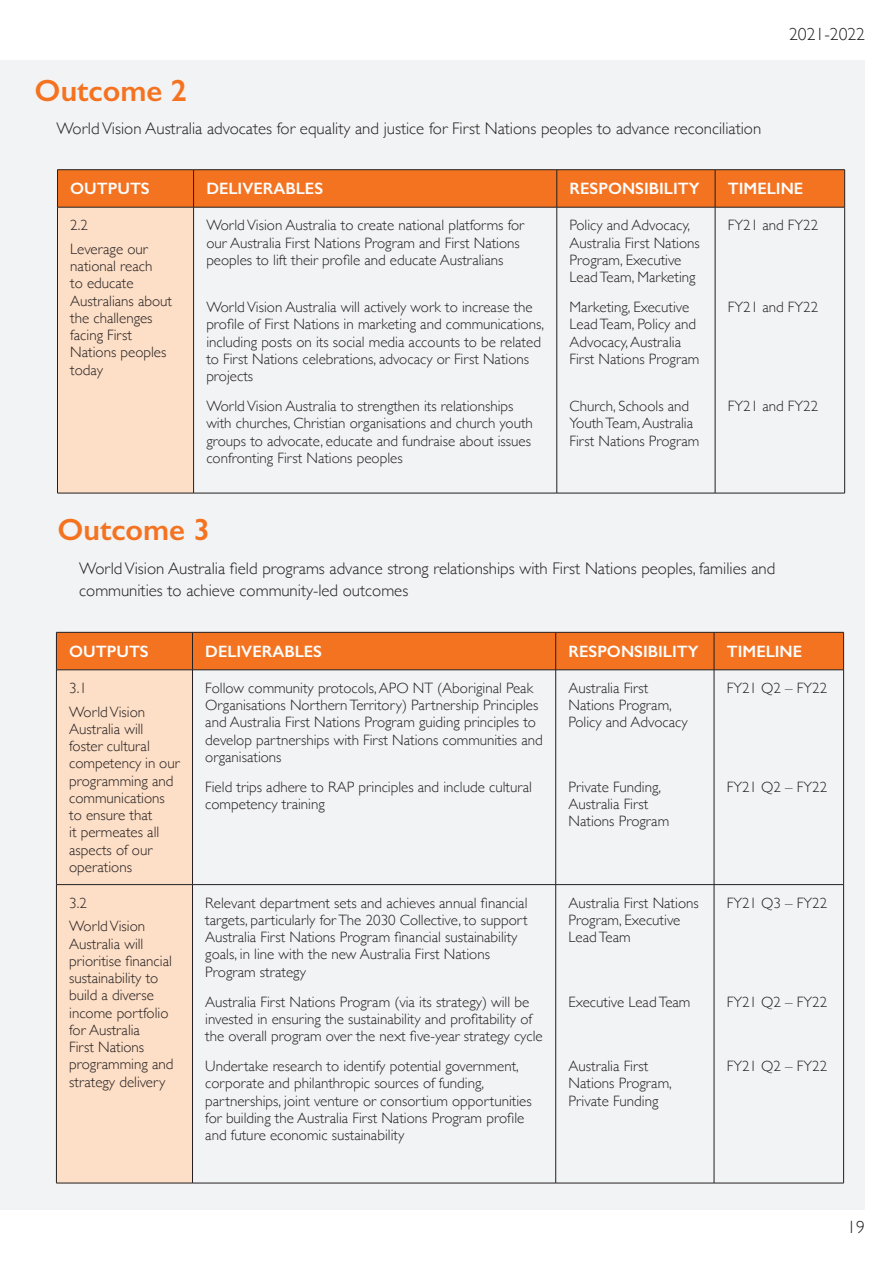
<style>
.page{position:relative;width:893px;height:1263px;background:#fff}
.page>*{position:absolute;margin:0;border:0;box-sizing:border-box;transform-origin:0 0}
.t1{font:600 30.75px "Gill Sans";color:#f47321}
.t2{font:300 17.7px "Gill Sans";color:#231f20}
.t3{font:300 16.8px/22.2px "Gill Sans";color:#231f20}
.t4{font:600 16.5px "Gill Sans";color:#fff}
.t5{font:300 15px/17.2px "Gill Sans";color:#231f20}
</style>
<div class="page">
<div style="left:0;top:61px;width:865px;height:1149px;background:#f2f3f4"></div>
<div style="left:58px;top:170px;width:786px;height:37px;background:#f47321"></div>
<div style="left:57px;top:207px;width:137px;height:286px;background:#fddec6"></div>
<hr style="left:57px;top:169px;width:137px;height:1px;background:#231f20">
<hr style="left:57px;top:170px;width:1px;height:37px;background:#231f20">
<hr style="left:194px;top:169px;width:363px;height:1px;background:#231f20">
<hr style="left:193px;top:170px;width:1px;height:37px;background:#231f20">
<hr style="left:557px;top:169px;width:158px;height:1px;background:#231f20">
<hr style="left:557px;top:170px;width:1px;height:37px;background:#231f20">
<hr style="left:715px;top:169px;width:130px;height:1px;background:#231f20">
<hr style="left:715px;top:170px;width:1px;height:37px;background:#231f20">
<hr style="left:844px;top:170px;width:1px;height:37px;background:#231f20">
<hr style="left:57px;top:207px;width:137px;height:1px;background:#231f20">
<hr style="left:57px;top:207px;width:1px;height:286px;background:#231f20">
<hr style="left:194px;top:207px;width:363px;height:1px;background:#231f20">
<hr style="left:193px;top:207px;width:1px;height:286px;background:#231f20">
<hr style="left:557px;top:207px;width:158px;height:1px;background:#231f20">
<hr style="left:557px;top:207px;width:1px;height:286px;background:#231f20">
<hr style="left:715px;top:207px;width:130px;height:1px;background:#231f20">
<hr style="left:715px;top:207px;width:1px;height:286px;background:#231f20">
<hr style="left:844px;top:207px;width:1px;height:286px;background:#231f20">
<hr style="left:57px;top:493px;width:137px;height:1px;background:#231f20">
<hr style="left:194px;top:493px;width:363px;height:1px;background:#231f20">
<hr style="left:557px;top:493px;width:158px;height:1px;background:#231f20">
<hr style="left:715px;top:493px;width:130px;height:1px;background:#231f20">
<div style="left:57px;top:633px;width:786px;height:36px;background:#f47321"></div>
<div style="left:57px;top:670px;width:135px;height:513px;background:#fddec6"></div>
<hr style="left:56px;top:632px;width:136px;height:1px;background:#231f20">
<hr style="left:56px;top:632px;width:1px;height:38px;background:#231f20">
<hr style="left:192px;top:632px;width:364px;height:1px;background:#231f20">
<hr style="left:192px;top:632px;width:1px;height:38px;background:#231f20">
<hr style="left:556px;top:632px;width:158px;height:1px;background:#231f20">
<hr style="left:555px;top:632px;width:1px;height:38px;background:#231f20">
<hr style="left:714px;top:632px;width:130px;height:1px;background:#231f20">
<hr style="left:714px;top:632px;width:1px;height:38px;background:#231f20">
<hr style="left:843px;top:632px;width:1px;height:38px;background:#231f20">
<hr style="left:56px;top:669px;width:136px;height:1px;background:#231f20">
<hr style="left:56px;top:670px;width:1px;height:214px;background:#231f20">
<hr style="left:192px;top:669px;width:364px;height:1px;background:#231f20">
<hr style="left:192px;top:670px;width:1px;height:214px;background:#231f20">
<hr style="left:556px;top:669px;width:158px;height:1px;background:#231f20">
<hr style="left:555px;top:670px;width:1px;height:214px;background:#231f20">
<hr style="left:714px;top:669px;width:130px;height:1px;background:#231f20">
<hr style="left:714px;top:670px;width:1px;height:214px;background:#231f20">
<hr style="left:843px;top:670px;width:1px;height:214px;background:#231f20">
<hr style="left:56px;top:884px;width:136px;height:1px;background:#231f20">
<hr style="left:56px;top:885px;width:1px;height:298px;background:#231f20">
<hr style="left:192px;top:884px;width:364px;height:1px;background:#231f20">
<hr style="left:192px;top:885px;width:1px;height:298px;background:#231f20">
<hr style="left:556px;top:884px;width:158px;height:1px;background:#231f20">
<hr style="left:555px;top:885px;width:1px;height:298px;background:#231f20">
<hr style="left:714px;top:884px;width:130px;height:1px;background:#231f20">
<hr style="left:714px;top:885px;width:1px;height:298px;background:#231f20">
<hr style="left:843px;top:885px;width:1px;height:298px;background:#231f20">
<hr style="left:56px;top:1183px;width:136px;height:1px;background:#231f20">
<hr style="left:192px;top:1183px;width:364px;height:1px;background:#231f20">
<hr style="left:556px;top:1183px;width:158px;height:1px;background:#231f20">
<hr style="left:714px;top:1183px;width:130px;height:1px;background:#231f20">
<h1 class="t1" style="left:35px;top:72px;width:154px">Outcome 2</h1>
<p class="t3" style="left:56px;top:116px;width:706px">World Vision Australia advocates for equality and justice for First Nations peoples to advance reconciliation</p>
<p class="t2" style="left:789px;top:20px;width:77px">2021-2022</p>
<p class="t4" style="left:70px;top:179px;width:81px">OUTPUTS</p>
<p class="t4" style="left:206px;top:179px;width:118px">DELIVERABLES</p>
<p class="t4" style="left:570px;top:179px;width:132px">RESPONSIBILITY</p>
<p class="t4" style="left:728px;top:179px;width:77px">TIMELINE</p>
<p class="t5" style="left:70px;top:213px;width:79px;line-height:23.7px">2.2<br>Leverage our</p>
<p class="t5" style="left:70px;top:257px;width:103px">national reach<br>to educate<br>Australians about the challenges facing First<br>Nations peoples today</p>
<p class="t5" style="left:728px;top:216px;width:92px">FY21 and FY22</p>
<p class="t5" style="left:206px;top:216px;width:319px">World Vision Australia to create national platforms for our Australia First Nations Program and First Nations peoples to lift their profile and educate Australians</p>
<p class="t5" style="left:206px;top:298px;width:339px">World Vision Australia will actively work to increase the profile of First Nations in marketing and communications, including posts on its social media accounts to be related to First Nations celebrations, advocacy or First Nations projects</p>
<p class="t5" style="left:206px;top:397px;width:328px">World Vision Australia to strengthen its relationships with churches, Christian organisations and church youth groups to advocate, educate and fundraise about issues confronting First Nations peoples</p>
<p class="t5" style="left:570px;top:216px;width:132px">Policy and Advocacy,<br>Australia First Nations<br>Program, Executive<br>Lead Team, Marketing</p>
<p class="t5" style="left:570px;top:298px;width:131px">Marketing, Executive<br>Lead Team, Policy and<br>Advocacy, Australia<br>First Nations Program</p>
<p class="t5" style="left:570px;top:397px;width:131px">Church, Schools and<br>Youth Team, Australia<br>First Nations Program</p>
<p class="t5" style="left:728px;top:298px;width:92px">FY21 and FY22</p>
<p class="t5" style="left:728px;top:397px;width:92px">FY21 and FY22</p>
<h1 class="t1" style="left:57px;top:511px;width:154px">Outcome 3</h1>
<p class="t3" style="left:79px;top:556px;width:698px">World Vision Australia field programs advance strong relationships with First Nations peoples, families and communities to achieve community-led outcomes</p>
<p class="t4" style="left:69px;top:641px;width:81px">OUTPUTS</p>
<p class="t4" style="left:205px;top:641px;width:118px">DELIVERABLES</p>
<p class="t4" style="left:568px;top:641px;width:132px">RESPONSIBILITY</p>
<p class="t4" style="left:727px;top:641px;width:77px">TIMELINE</p>
<p class="t5" style="left:69px;top:675px;width:78px;line-height:23.7px">3.1<br>World Vision</p>
<p class="t5" style="left:69px;top:720px;width:112px">Australia will foster cultural competency in our programming and communications to ensure that<br>it permeates all aspects of our operations</p>
<p class="t5" style="left:205px;top:679px;width:339px">Follow community protocols, APO NT (Aboriginal Peak Organisations Northern Territory) Partnership Principles and Australia First Nations Program guiding principles to develop partnerships with First Nations communities and organisations</p>
<p class="t5" style="left:205px;top:778px;width:328px">Field trips adhere to RAP principles and include cultural competency training</p>
<p class="t5" style="left:727px;top:679px;width:102px">FY21 Q2 – FY22</p>
<p class="t5" style="left:568px;top:679px;width:121px">Australia First<br>Nations Program,<br>Policy and Advocacy</p>
<p class="t5" style="left:727px;top:778px;width:102px">FY21 Q2 – FY22</p>
<p class="t5" style="left:568px;top:778px;width:102px">Private Funding,<br>Australia First<br>Nations Program</p>
<p class="t5" style="left:69px;top:890px;width:78px;line-height:23.7px">3.2<br>World Vision</p>
<p class="t5" style="left:69px;top:934px;width:106px">Australia will prioritise financial sustainability to build a diverse income portfolio for Australia<br>First Nations programming and strategy delivery</p>
<p class="t5" style="left:205px;top:893px;width:324px">Relevant department sets and achieves annual financial targets, particularly for The 2030 Collective, to support Australia First Nations Program financial sustainability goals, in line with the new Australia First Nations Program strategy</p>
<p class="t5" style="left:205px;top:992px;width:339px">Australia First Nations Program (via its strategy) will be invested in ensuring the sustainability and profitability of the overall program over the next five-year strategy cycle</p>
<p class="t5" style="left:205px;top:1057px;width:328px">Undertake research to identify potential government, corporate and philanthropic sources of funding, partnerships, joint venture or consortium opportunities for building the Australia First Nations Program profile and future economic sustainability</p>
<p class="t5" style="left:568px;top:893px;width:132px">Australia First Nations<br>Program, Executive<br>Lead Team</p>
<p class="t5" style="left:568px;top:992px;width:124px">Executive Lead Team</p>
<p class="t5" style="left:568px;top:1057px;width:105px">Australia First<br>Nations Program,<br>Private Funding</p>
<p class="t5" style="left:727px;top:893px;width:102px">FY21 Q3 – FY22</p>
<p class="t5" style="left:727px;top:992px;width:102px">FY21 Q2 – FY22</p>
<p class="t5" style="left:727px;top:1057px;width:102px">FY21 Q2 – FY22</p>
<p class="t2" style="left:847px;top:1213px;width:19px">19</p>
</div>
